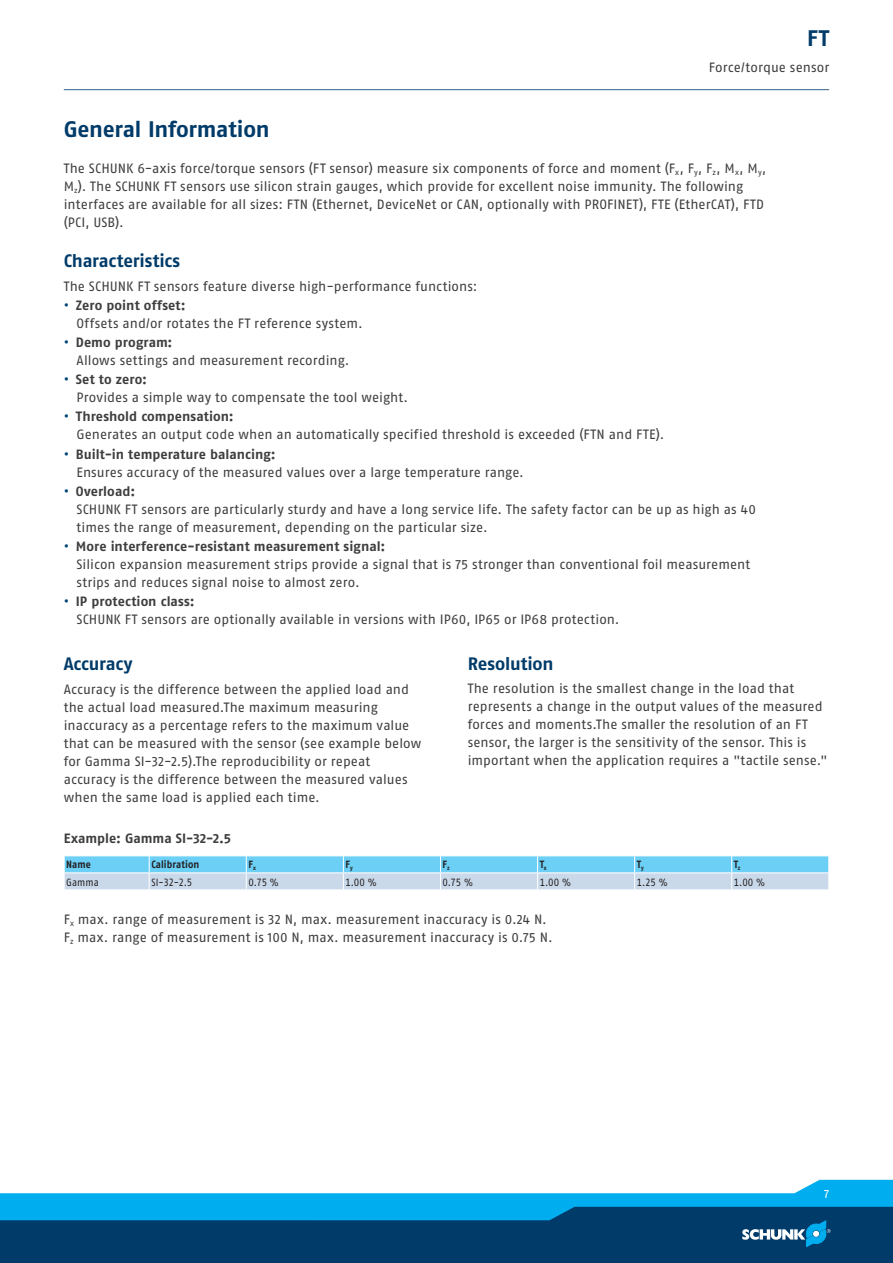
<style>
.page{position:relative;width:893px;height:1263px;background:#fff}
.page>*{position:absolute;margin:0;border:0;box-sizing:border-box;transform-origin:0 0}
.t1{font:700 22.5px "SCHUNK Fago Pro";letter-spacing:-.015em;color:#003b69}
.t2{font:700 18px "SCHUNK Fago Pro";letter-spacing:-.005em;color:#003b69}
.t3{font:13.5px/18px "SCHUNK Fago Pro";letter-spacing:.005em;color:#3e3e3f}
.t4{font:700 13.5px "SCHUNK Fago Pro";color:#3e3e3f}
.t5{font:12px "SCHUNK Fago Pro";color:#fff}
.t6{font:10.5px "SCHUNK Fago Pro";letter-spacing:.005em;color:#231f20;scale:.9 1}
.t7{font:700 10.5px "SCHUNK Fago Pro";letter-spacing:.01em;color:#231f20;scale:.9 1}
.s1{font-weight:700;color:#004775}
.s2{font-weight:700}
</style>
<div class="page">
<div style="left:0;top:1202px;width:893px;height:61px;background:#003b69"></div>
<svg style="left:0;top:1180px;width:893px;height:67px"></svg>
<hr style="left:64px;top:89px;width:765px;height:1px;background:#35628d">
<svg style="left:64px;top:856px;width:765px;height:34px;background:#a1d6f0"></svg>
<hr style="left:732px;top:889px;width:97px;height:1px;background:#fff">
<h1 class="t1" style="left:807px;top:24px;width:23px">FT</h1>
<p class="t3" style="left:709px;top:59px;width:122px">Force/torque sensor</p>
<h1 class="t1" style="left:64px;top:116px;width:207px">General Information</h1>
<p class="t3" style="left:64px;top:159px;width:704px">The SCHUNK 6-axis force/torque sensors (FT sensor) measure six components of force and moment (F<sub>x</sub>, F<sub>y</sub>, F<sub>z</sub>, M<sub>x</sub>, M<sub>y</sub>, M<sub>z</sub>). The SCHUNK FT sensors use silicon strain gauges, which provide for excellent noise immunity. The following interfaces are available for all sizes: FTN (Ethernet, DeviceNet or CAN, optionally with PROFINET), FTE (EtherCAT), FTD (PCI, USB).</p>
<h2 class="t2" style="left:64px;top:250px;width:118px">Characteristics</h2>
<p class="t3" style="left:64px;top:277px;width:415px">The SCHUNK FT sensors feature diverse high-performance functions:</p>
<p class="t3" style="left:77px;top:296px;width:288px;text-indent:-13px"><span class="s1">•</span> <span class="s2">Zero point offset:<br></span>Offsets and/or rotates the FT reference system.</p>
<p class="t3" style="left:77px;top:333px;width:274px;text-indent:-13px"><span class="s1">•</span> <span class="s2">Demo program:<br></span>Allows settings and measurement recording.</p>
<p class="t3" style="left:77px;top:370px;width:333px;text-indent:-13px"><span class="s1">•</span> <span class="s2">Set to zero:<br></span>Provides a simple way to compensate the tool weight.</p>
<p class="t3" style="left:77px;top:408px;width:589px;text-indent:-13px"><span class="s1">•</span> <span class="s2">Threshold compensation:<br></span>Generates an output code when an automatically specified threshold is exceeded (FTN and FTE).</p>
<p class="t3" style="left:77px;top:445px;width:449px;text-indent:-13px"><span class="s1">•</span> <span class="s2">Built-in temperature balancing:<br></span>Ensures accuracy of the measured values over a large temperature range.</p>
<p class="t3" style="left:77px;top:482px;width:681px;text-indent:-13px"><span class="s1">•</span> <span class="s2">Overload:<br></span>SCHUNK FT sensors are particularly sturdy and have a long service life. The safety factor can be up as high as 40 times the range of measurement, depending on the particular size.</p>
<p class="t3" style="left:77px;top:537px;width:675px;text-indent:-13px"><span class="s1">•</span> <span class="s2">More interference-resistant measurement signal:<br></span>Silicon expansion measurement strips provide a signal that is 75 stronger than conventional foil measurement strips and reduces signal noise to almost zero.</p>
<p class="t3" style="left:77px;top:593px;width:544px;text-indent:-13px"><span class="s1">•</span> <span class="s2">IP protection class:<br></span>SCHUNK FT sensors are optionally available in versions with IP60, IP65 or IP68 protection.</p>
<h2 class="t2" style="left:64px;top:653px;width:70px">Accuracy</h2>
<h2 class="t2" style="left:468px;top:653px;width:87px">Resolution</h2>
<p class="t3" style="left:64px;top:680px;width:359px">Accuracy is the difference between the applied load and the actual load measured.The maximum measuring inaccuracy as a percentage refers to the maximum value that can be measured with the sensor (see example below for Gamma SI-32-2.5).The reproducibility or repeat accuracy is the difference between the measured values when the same load is applied each time.</p>
<p class="t3" style="left:468px;top:680px;width:361px">The resolution is the smallest change in the load that represents a change in the output values of the measured forces and moments.The smaller the resolution of an FT sensor, the larger is the sensitivity of the sensor. This is important when the application requires a "tactile sense."</p>
<p class="t4" style="left:64px;top:831px;width:169px">Example: Gamma SI-32-2.5</p>
<p class="t7" style="left:66px;top:858px;width:29px">Name</p>
<p class="t7" style="left:151px;top:858px;width:55px">Calibration</p>
<p class="t7" style="left:248px;top:858px;width:10px">F<sub>x</sub></p>
<p class="t7" style="left:345px;top:858px;width:10px">F<sub>y</sub></p>
<p class="t7" style="left:443px;top:858px;width:10px">F<sub>z</sub></p>
<p class="t7" style="left:540px;top:858px;width:9px">T<sub>x</sub></p>
<p class="t7" style="left:637px;top:858px;width:9px">T<sub>y</sub></p>
<p class="t7" style="left:734px;top:858px;width:9px">T<sub>z</sub></p>
<p class="t6" style="left:66px;top:875px;width:38px">Gamma</p>
<p class="t6" style="left:151px;top:875px;width:47px">SI-32-2.5</p>
<p class="t6" style="left:248px;top:875px;width:35px">0.75 %</p>
<p class="t6" style="left:345px;top:875px;width:36px">1.00 %</p>
<p class="t6" style="left:443px;top:875px;width:35px">0.75 %</p>
<p class="t6" style="left:540px;top:875px;width:36px">1.00 %</p>
<p class="t6" style="left:637px;top:875px;width:36px">1.25 %</p>
<p class="t6" style="left:734px;top:875px;width:36px">1.00 %</p>
<p class="t3" style="left:64px;top:910px;width:490px">F<sub>x</sub> max. range of measurement is 32 N, max. measurement inaccuracy is 0.24 N.<br>F<sub>z</sub> max. range of measurement is 100 N, max. measurement inaccuracy is 0.75 N.</p>
<p class="t5" style="left:824px;top:1186px;width:6px">7</p>
</div>
